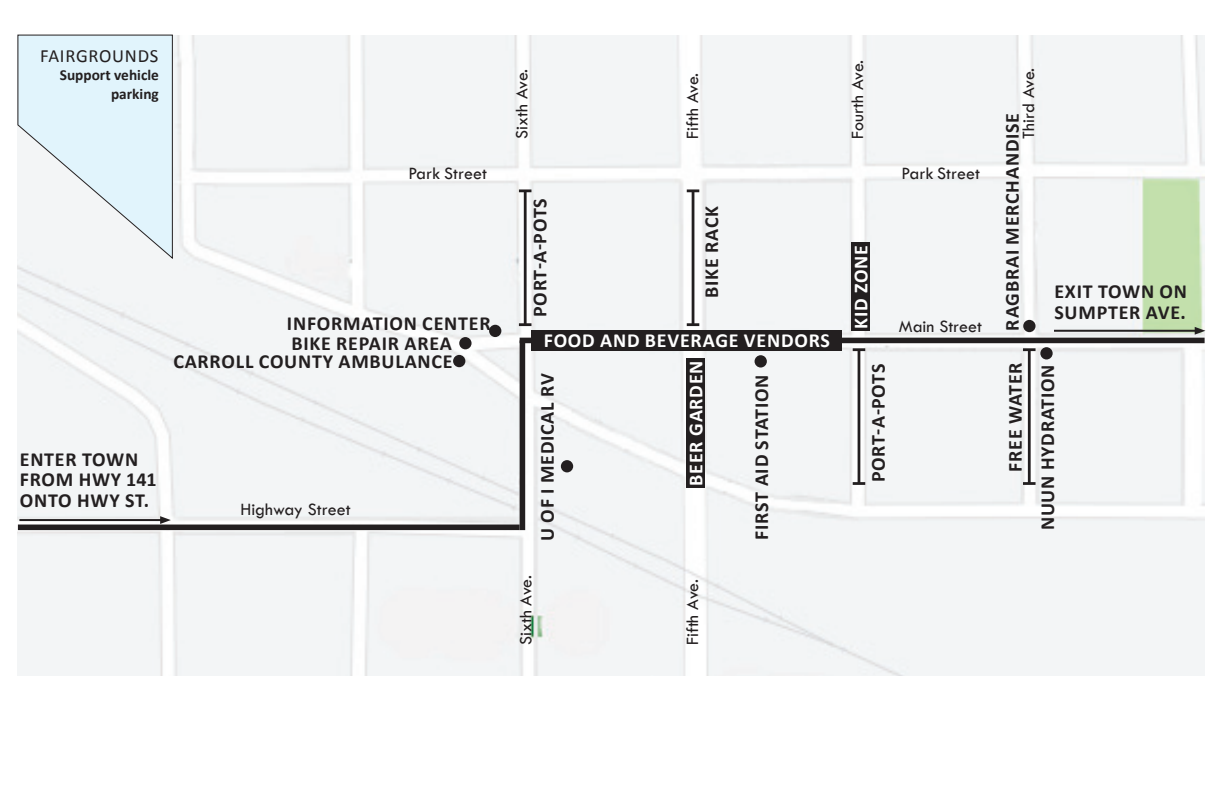
<style>
.page{position:relative;width:1224px;height:792px;background:#fff}
.page>*{position:absolute;margin:0;border:0;box-sizing:border-box;transform-origin:0 0}
.t1{font:700 20px/20.8px "Calibri";letter-spacing:.04em;color:#231f20;text-align:right}
.t2{font:700 20px "Calibri";letter-spacing:.04em;color:#fff}
.t3{font:18.7px "Calibri";letter-spacing:.04em;color:#231f20}
.t4{font:18px "Tw Cen";color:#231f20}
.t5{font:700 15.3px/18.4px "Calibri";color:#231f20;text-align:right}
</style>
<div class="page">
<img style="left:18px;top:35px;width:1187px;height:640px">
<div style="left:18px;top:525px;width:502px;height:5px;background:#231f20"></div>
<div style="left:520px;top:340px;width:5px;height:190px;background:#231f20"></div>
<div style="left:520px;top:338px;width:685px;height:5px;background:#231f20"></div>
<svg style="left:17px;top:34px;width:156px;height:226px"></svg>
<hr style="left:692px;top:191px;width:2px;height:134px;background:#231f20">
<svg style="left:687px;top:189px;width:12px;height:3px"></svg>
<svg style="left:687px;top:323px;width:12px;height:3px"></svg>
<hr style="left:1028px;top:350px;width:3px;height:134px;background:#231f20">
<svg style="left:1023px;top:348px;width:13px;height:3px"></svg>
<svg style="left:1023px;top:482px;width:13px;height:3px"></svg>
<hr style="left:858px;top:350px;width:2px;height:134px;background:#231f20">
<svg style="left:853px;top:348px;width:12px;height:3px"></svg>
<svg style="left:853px;top:482px;width:12px;height:3px"></svg>
<hr style="left:524px;top:191px;width:3px;height:134px;background:#231f20">
<svg style="left:519px;top:189px;width:12px;height:3px"></svg>
<svg style="left:519px;top:323px;width:12px;height:3px"></svg>
<div style="left:686px;top:358px;width:18px;height:130px;background:#231f20"></div>
<div style="left:851px;top:243px;width:18px;height:88px;background:#231f20"></div>
<div style="left:1040px;top:347px;width:13px;height:13px;background:#231f20;border-radius:50%"></div>
<div style="left:1023px;top:320px;width:13px;height:12px;background:#231f20;border-radius:50%"></div>
<div style="left:755px;top:355px;width:12px;height:13px;background:#231f20;border-radius:50%"></div>
<div style="left:489px;top:325px;width:12px;height:12px;background:#231f20;border-radius:50%"></div>
<div style="left:459px;top:337px;width:13px;height:12px;background:#231f20;border-radius:50%"></div>
<div style="left:453px;top:355px;width:12px;height:12px;background:#231f20;border-radius:50%"></div>
<div style="left:561px;top:460px;width:12px;height:12px;background:#231f20;border-radius:50%"></div>
<div style="left:531px;top:330px;width:311px;height:20px;background:#231f20"></div>
<hr style="left:1054px;top:330px;width:145px;height:2px;background:#231f20">
<svg style="left:1195px;top:327px;width:10px;height:8px"></svg>
<hr style="left:19px;top:519px;width:145px;height:2px;background:#231f20">
<svg style="left:160px;top:516px;width:11px;height:8px"></svg>
<p class="t3" style="left:40px;top:44px;width:120px">FAIRGROUNDS</p>
<p class="t5" style="left:60px;top:66px;width:101px">SUPPORT VEHICLE<br>PARKING</p>
<p class="t4" style="left:408px;top:163px;width:80px">Park Street</p>
<p class="t1" style="left:287px;top:313px;width:205px">INFORMATION CENTER</p>
<p class="t1" style="left:173px;top:334px;width:281px;line-height:18.8px">BIKE REPAIR AREA<br>CARROLL COUNTY AMBULANCE</p>
<p class="t1" style="left:20px;top:449px;width:138px;text-align:left">ENTER TOWN<br>FROM HWY 141<br>ONTO HWY ST.</p>
<p class="t4" style="left:240px;top:498px;width:112px">Highway Street</p>
<p class="t4" style="left:511px;top:139px;width:72px;rotate:-90deg">Sixth Ave.</p>
<p class="t1" style="left:529px;top:317px;width:120px;rotate:-90deg">PORT-A-POTS</p>
<p class="t4" style="left:682px;top:139px;width:68px;rotate:-90deg">Fifth Ave.</p>
<p class="t1" style="left:701px;top:298px;width:93px;rotate:-90deg">BIKE RACK</p>
<p class="t2" style="left:544px;top:328px;width:286px">FOOD AND BEVERAG E VENDORS</p>
<p class="t1" style="left:537px;top:541px;width:169px;rotate:-90deg">U OF I MEDICAL RV</p>
<p class="t4" style="left:515px;top:645px;width:72px;rotate:-90deg">Sixth Ave.</p>
<p class="t2" style="left:683px;top:486px;width:127px;rotate:-90deg">BEER GARDEN</p>
<p class="t4" style="left:682px;top:645px;width:68px;rotate:-90deg">Fifth Ave.</p>
<p class="t1" style="left:751px;top:540px;width:166px;rotate:-90deg">FIRST AID STATION</p>
<p class="t4" style="left:847px;top:139px;width:81px;rotate:-90deg">Fourth Ave.</p>
<p class="t4" style="left:1018px;top:139px;width:73px;rotate:-90deg">Third Ave.</p>
<p class="t1" style="left:1002px;top:331px;width:217px;rotate:-90deg">RAGBRAI MERCHANDISE</p>
<p class="t4" style="left:902px;top:162px;width:80px">Park Street</p>
<p class="t2" style="left:848px;top:329px;width:85px;rotate:-90deg">KID ZONE</p>
<p class="t4" style="left:899px;top:316px;width:85px">Main Street</p>
<p class="t1" style="left:1054px;top:281px;width:134px;text-align:left">EXIT TOWN ON<br>SUMPTER AVE.</p>
<p class="t1" style="left:868px;top:482px;width:120px;rotate:-90deg">PORT-A-POTS</p>
<p class="t1" style="left:999px;top:530px;width:169px;line-height:32.2px;rotate:-90deg">FREE WATER<br>NUUN HYDRATION</p>
</div>
